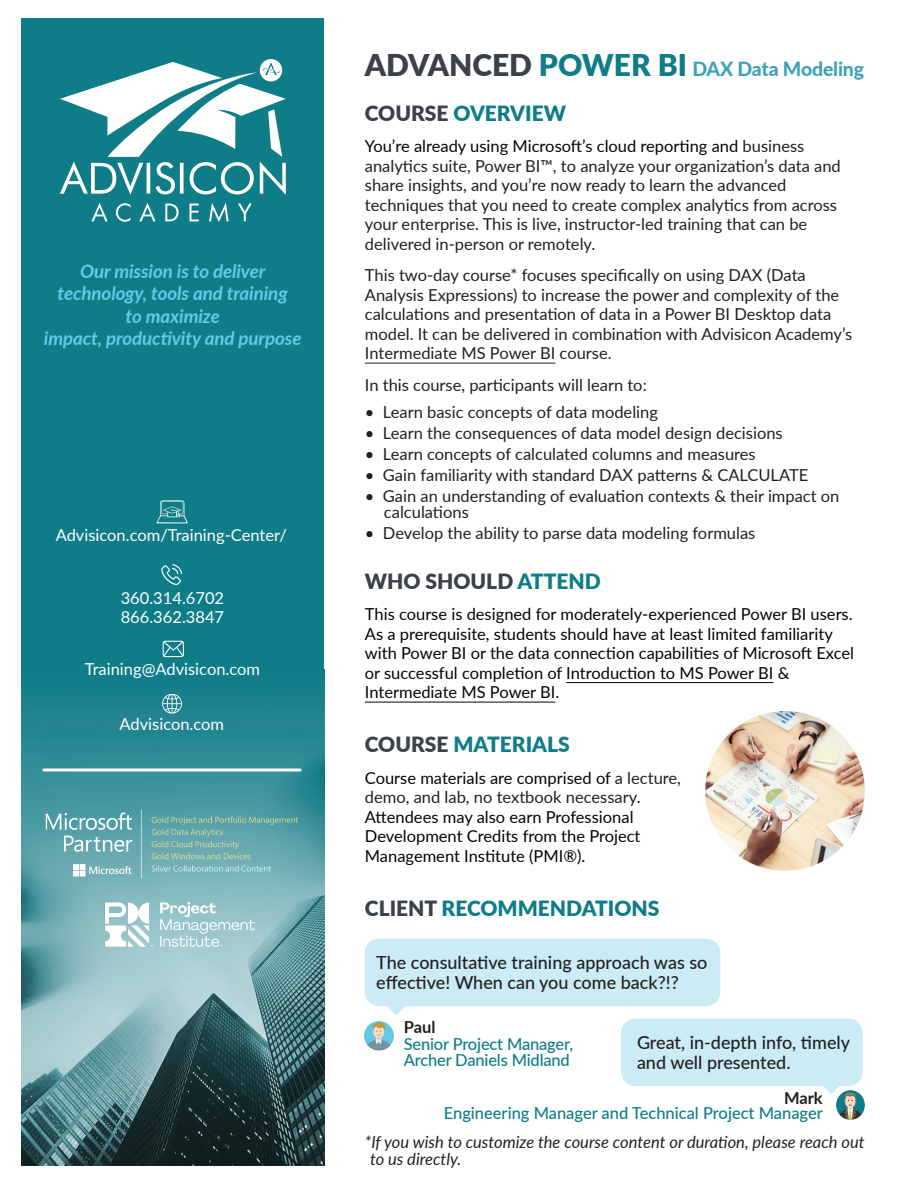
<style>
.page{position:relative;width:918px;height:1188px;background:#fff}
.page>*{position:absolute;margin:0;border:0;box-sizing:border-box;transform-origin:0 0}
.t1{font:900 30px "Lato";color:#394149}
.t2{font:900 21px "Lato";color:#0f7d88}
.t3{font:900 21px "Lato";color:#394149}
.t4{font:800 19.5px "Lato";letter-spacing:-.01em;color:#3fa3b7}
.t5{font:italic 700 18.75px/22.5px "Lato";letter-spacing:-.005em;color:#60cbe8;text-align:center}
.t6{font:500 18px/19.5px "Lato";color:#231f20}
.t7{font:16.5px/19.5px "Lato";color:#231f20}
.t8{font:16.5px/19.5px "Lato";color:#040503}
.t9{font:16.5px/19.8px "Lato";color:#fff}
.t10{font:500 16.5px/16.5px "Lato";letter-spacing:-.01em;color:#0f7d88}
.t11{font:italic 16.5px/16.5px "Lato";color:#231f20}
.t12{font:700 16.5px "Lato";color:#231f20}
.s1{color:#0f7d88}
.s2{color:#394149}
.s3{color:#040503}
.s4{color:#231f20}
</style>
<div class="page">
<div style="left:21px;top:19px;width:303px;height:1146px;background:#0f7d88"></div>
<img style="left:21px;top:695px;width:303px;height:471px">
<hr style="left:44px;top:769px;width:256px;height:3px;background:#fff">
<svg style="left:260px;top:59px;width:22px;height:22px"></svg>
<svg style="left:60px;top:62px;width:226px;height:133px"></svg>
<svg style="left:91px;top:203px;width:17px;height:18px"></svg>
<svg style="left:116px;top:203px;width:14px;height:19px"></svg>
<svg style="left:139px;top:203px;width:17px;height:18px"></svg>
<svg style="left:165px;top:204px;width:14px;height:17px"></svg>
<svg style="left:190px;top:204px;width:9px;height:17px"></svg>
<svg style="left:209px;top:203px;width:20px;height:19px"></svg>
<svg style="left:238px;top:204px;width:14px;height:17px"></svg>
<img style="left:21px;top:786px;width:303px;height:117px">
<img style="left:97px;top:881px;width:165px;height:87px">
<svg style="left:163px;top:641px;width:21px;height:16px"></svg>
<svg style="left:161px;top:693px;width:22px;height:22px"></svg>
<svg style="left:161px;top:564px;width:21px;height:21px"></svg>
<svg style="left:156px;top:500px;width:32px;height:23px"></svg>
<img style="left:705px;top:711px;width:159px;height:159px">
<hr style="left:365px;top:363px;width:190px;height:1px;background:#231f20">
<hr style="left:566px;top:682px;width:208px;height:1px;background:#040503">
<hr style="left:365px;top:702px;width:190px;height:1px;background:#040503">
<div style="left:365px;top:939px;width:355px;height:67px;background:#cbebf6;border-radius:14px"></div>
<svg style="left:388px;top:1006px;width:17px;height:10px"></svg>
<div style="left:621px;top:1019px;width:242px;height:67px;background:#cbebf6;border-radius:14px"></div>
<svg style="left:823px;top:1086px;width:17px;height:8px"></svg>
<img style="left:836px;top:1091px;width:29px;height:28px">
<img style="left:364px;top:1021px;width:29px;height:29px">
<p class="t5" style="left:44px;top:259px;width:259px">Our mission is to deliver technology, tools and training<br>to maximize<br>impact, productivity and purpose</p>
<p class="t9" style="left:56px;top:524px;width:233px">Advisicon.com/Training-Center/</p>
<p class="t9" style="left:121px;top:587px;width:105px">360.314.6702<br>866.362.3847</p>
<p class="t9" style="left:85px;top:658px;width:177px">Training@Advisicon.com</p>
<p class="t9" style="left:120px;top:713px;width:106px">Advisicon.com</p>
<h1 class="t1" style="left:365px;top:42px;width:324px">ADVANCED <span class="s1">POWER BI</span></h1>
<p class="t2" style="left:365px;top:97px;width:203px"><span class="s2">COURSE</span> OVERVIEW</p>
<p class="t7" style="left:365px;top:136px;width:477px"><span class="s3">You’re already using Microsoft’s cloud reporting and</span> business analytics suite, Power BI™, to analyze your organization’s data and share insights, and you’re now ready to learn the advanced techniques that you need to create complex analytics from across your enterprise. This is live, instructor-led training that can be delivered in-person or remotely.</p>
<p class="t7" style="left:365px;top:265px;width:489px">This two-day course* focuses specifically on using DAX (Data Analysis Expressions) to increase the power and complexity of the calculations and presentation of data in a Power BI Desktop data model. It can be delivered in combination with Advisicon Academy’s Intermediate MS Power BI course.</p>
<p class="t7" style="left:365px;top:374px;width:283px">In this course, participants will learn to:</p>
<p class="t7" style="left:365px;top:401px;width:295px">• Learn basic concepts of data modeling</p>
<p class="t7" style="left:365px;top:422px;width:419px">• Learn the consequences of data model design decisions</p>
<p class="t7" style="left:365px;top:443px;width:392px">• Learn concepts of calculated columns and measures</p>
<p class="t7" style="left:365px;top:464px;width:445px">• Gain familiarity with standard DAX patterns &amp; CALCULATE</p>
<p class="t7" style="left:384px;top:487px;width:457px;line-height:16.5px;text-indent:-19px">• Gain an understanding of evaluation contexts &amp; their impact on calculations</p>
<p class="t7" style="left:365px;top:523px;width:392px">• Develop the ability to parse data modeling formulas</p>
<p class="t3" style="left:365px;top:565px;width:237px">WHO SHOULD <span class="s1">ATTEND</span></p>
<p class="t8" style="left:365px;top:604px;width:491px">This course is designed for moderately-experienced Power BI users.<br>As a prerequisite, students should have at least limited familiarity with Power BI or the data connection capabilities of Microsoft Excel or successful completion of Introduction to MS Power BI &amp; Intermediate MS Power BI.</p>
<p class="t2" style="left:365px;top:729px;width:206px"><span class="s2">COURSE</span> MATERIALS</p>
<p class="t8" style="left:365px;top:767px;width:318px">Course materials are comprised of <span class="s4">a lecture, demo, and lab, no textbook necessary</span>.<br>Attendees may also earn Professional Development Credits from the Project Management Institute (PMI®).</p>
<p class="t2" style="left:365px;top:892px;width:296px"><span class="s2">CLIENT</span> RECOMMENDATIONS</p>
<p class="t4" style="left:692px;top:54px;width:173px">DAX Data Modeling</p>
<p class="t6" style="left:376px;top:952px;width:333px">The consultative training approach was so effective! When can you come back?!?</p>
<p class="t12" style="left:404px;top:1015px;width:33px">Paul</p>
<p class="t10" style="left:404px;top:1035px;width:171px">Senior Project Manager,<br>Archer Daniels Midland</p>
<p class="t6" style="left:637px;top:1032px;width:215px">Great, in-depth info, timely and well presented.</p>
<p class="t12" style="left:784px;top:1086px;width:40px">Mark</p>
<p class="t10" style="left:444px;top:1104px;width:381px">Engineering Manager and Technical Project Manager</p>
<p class="t11" style="left:370px;top:1134px;width:496px;text-indent:-5px">*If you wish to customize the course content or duration, please reach out to us directly.</p>
</div>
